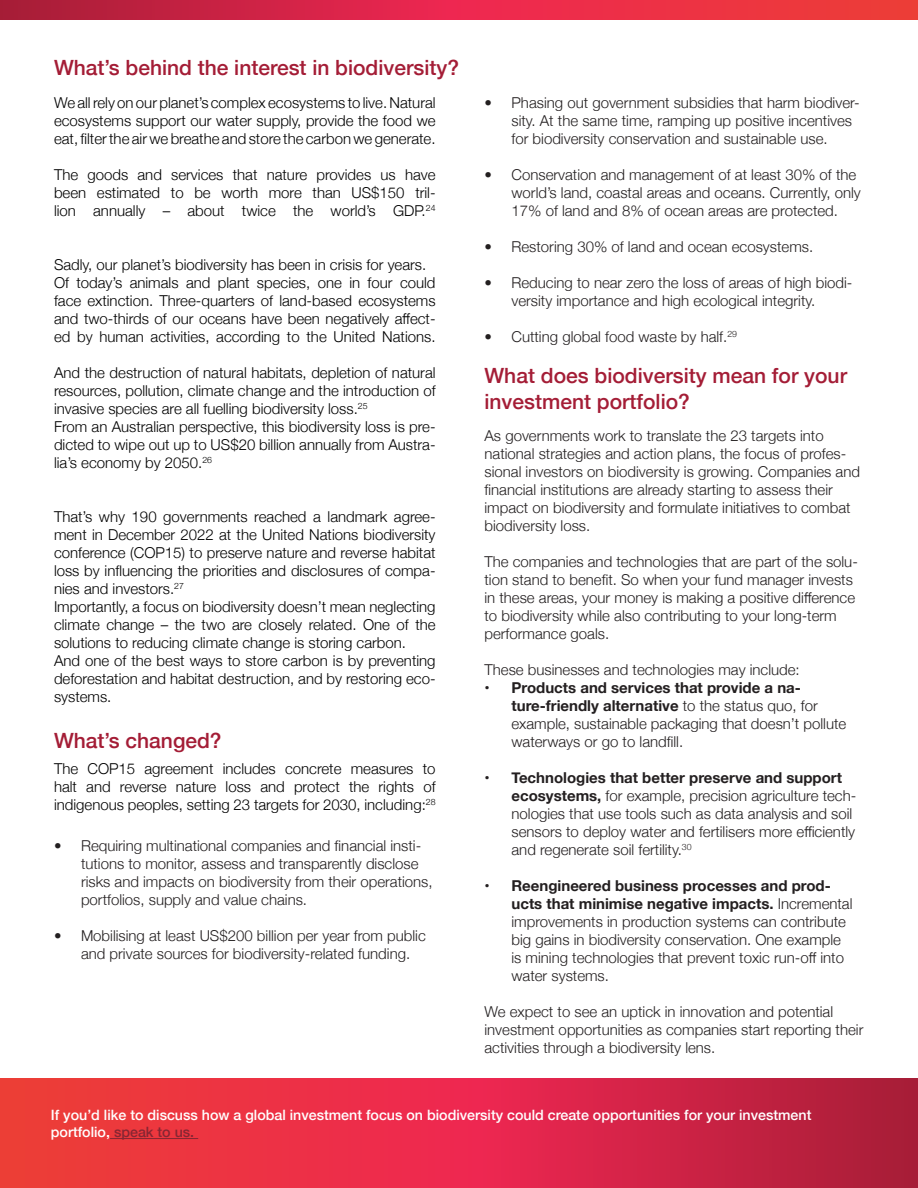
<style>
.page{position:relative;width:918px;height:1188px;background:#fff}
.page>*{position:absolute;margin:0;border:0;box-sizing:border-box;transform-origin:0 0}
.t1{font:500 21px "Helvetica Neue";color:#a41d36}
.t2{font:300 15px/18px "Helvetica Neue";color:#231f20}
.ul-custom-line-spacing{font:300 15px/18px "Helvetica Neue";color:#000;text-align:justify}
.t3{font:500 14.25px/17.1px "Helvetica Neue";color:#fff}
.s1{font-weight:700}
.s2{color:#862633}
</style>
<div class="page">
<svg style="left:0;top:0;width:918px;height:20px;background:#db2a43"></svg>
<svg style="left:0;top:1079px;width:918px;height:109px;background:#dc2a43"></svg>
<hr style="left:110px;top:1138px;width:88px;height:1px;background:#862633">
<p class="t1" style="left:54px;top:51px;width:407px">What’s behind the interest in biodiversity?</p>
<p class="ul-custom-line-spacing" style="left:54px;top:93px;width:383px">We all rely on our planet’s complex ecosystems to live. Natural ecosystems support our water supply, provide the food we eat, filter the air we breathe and store the carbon we generate.</p>
<p class="ul-custom-line-spacing" style="left:54px;top:165px;width:383px">The goods and services that nature provides us have been estimated to be worth more than US$150 tril&shy;lion annually – about twice the world’s GDP.<sup>24</sup></p>
<p class="ul-custom-line-spacing" style="left:54px;top:255px;width:374px">Sadly, our planet’s biodiversity has been in crisis for years.</p>
<p class="ul-custom-line-spacing" style="left:54px;top:273px;width:383px">Of today’s animals and plant species, one in four could face extinction. Three-quarters of land-based ecosystems and two-thirds of our oceans have been negatively affect&shy;ed by human activities, according to the United Nations.</p>
<p class="ul-custom-line-spacing" style="left:54px;top:363px;width:383px">And the destruction of natural habitats, depletion of natural resources, pollution, climate change and the introduction of invasive species are all fuelling biodiversity loss.<sup>25</sup></p>
<p class="ul-custom-line-spacing" style="left:54px;top:417px;width:383px">From an Australian perspective, this biodiversity loss is pre&shy;dicted to wipe out up to US$20 billion annually from Austra&shy;lia’s economy by 2050.<sup>26</sup></p>
<p class="ul-custom-line-spacing" style="left:54px;top:507px;width:383px">That’s why 190 governments reached a landmark agree&shy;ment in December 2022 at the United Nations biodiversity conference (COP15) to preserve nature and reverse habitat loss by influencing the priorities and disclosures of compa&shy;nies and investors.<sup>27</sup></p>
<p class="ul-custom-line-spacing" style="left:54px;top:597px;width:383px">Importantly, a focus on biodiversity doesn’t mean neglecting climate change – the two are closely related. One of the solutions to reducing climate change is storing carbon.</p>
<p class="ul-custom-line-spacing" style="left:54px;top:651px;width:383px">And one of the best ways to store carbon is by preventing deforestation and habitat destruction, and by restoring eco&shy;systems.</p>
<p class="t1" style="left:54px;top:724px;width:169px">What’s changed?</p>
<p class="ul-custom-line-spacing" style="left:54px;top:759px;width:383px">The COP15 agreement includes concrete measures to halt and reverse nature loss and protect the rights of indigenous peoples, setting 23 targets for 2030, including:<sup>28</sup></p>
<p class="t2" style="left:81px;top:835px;width:353px;text-indent:-27px">• Requiring multinational companies and financial insti&shy;tutions to monitor, assess and transparently disclose risks and impacts on biodiversity from their operations, portfolios, supply and value chains.</p>
<p class="t2" style="left:81px;top:925px;width:346px;text-indent:-27px">• Mobilising at least US$200 billion per year from public and private sources for biodiversity-related funding.</p>
<p class="t2" style="left:512px;top:93px;width:350px;text-indent:-27px">• Phasing out government subsidies that harm biodiver&shy;sity. At the same time, ramping up positive incentives for biodiversity conservation and sustainable use.</p>
<p class="t2" style="left:512px;top:165px;width:351px;text-indent:-27px">• Conservation and management of at least 30% of the world’s land, coastal areas and oceans. Currently, only<br>17% of land and 8% of ocean areas are protected.</p>
<p class="t2" style="left:484px;top:237px;width:330px">• Restoring 30% of land and ocean ecosystems.</p>
<p class="t2" style="left:512px;top:273px;width:342px;text-indent:-27px">• Reducing to near zero the loss of areas of high biodi&shy;versity importance and high ecological integrity.</p>
<p class="t2" style="left:484px;top:327px;width:254px">• Cutting global food waste by half.<sup>29</sup></p>
<p class="t1" style="left:484px;top:359px;width:364px">What does biodiversity mean for your</p>
<p class="t1" style="left:484px;top:384px;width:207px">investment portfolio?</p>
<p class="t2" style="left:484px;top:426px;width:377px">As governments work to translate the 23 targets into national strategies and action plans, the focus of profes&shy;sional investors on biodiversity is growing. Companies and financial institutions are already starting to assess their impact on biodiversity and formulate initiatives to combat biodiversity loss.</p>
<p class="t2" style="left:484px;top:552px;width:375px">The companies and technologies that are part of the solu&shy;tion stand to benefit. So when your fund manager invests in these areas, your money is making a positive difference to biodiversity while also contributing to your long-term performance goals.</p>
<p class="t2" style="left:484px;top:660px;width:317px">These businesses and technologies may include:</p>
<p class="t2" style="left:512px;top:678px;width:336px;text-indent:-27px"><span class="s1">• Products and services that provide a na&shy;ture-friendly alternative</span> to the status quo, for example, sustainable packaging that doesn’t pollute waterways or go to landfill.</p>
<p class="t2" style="left:512px;top:768px;width:346px;text-indent:-27px"><span class="s1">• Technologies that better preserve and support ecosystems,</span> for example, precision agriculture tech&shy;nologies that use tools such as data analysis and soil sensors to deploy water and fertilisers more efficiently and regenerate soil fertility.<sup>30</sup></p>
<p class="t2" style="left:512px;top:876px;width:343px;text-indent:-27px"><span class="s1">• Reengineered business processes and prod&shy;ucts that minimise negative impacts.</span> Incremental improvements in production systems can contribute big gains in biodiversity conservation. One example is mining technologies that prevent toxic run-off into water systems.</p>
<p class="t2" style="left:484px;top:1002px;width:380px">We expect to see an uptick in innovation and potential investment opportunities as companies start reporting their activities through a biodiversity lens.</p>
<p class="t3" style="left:51px;top:1106px;width:762px">If you’d like to discuss how a global investment focus on biodiversity could create opportunities for your investment portfolio, <span class="s2">speak to us.</span></p>
</div>
